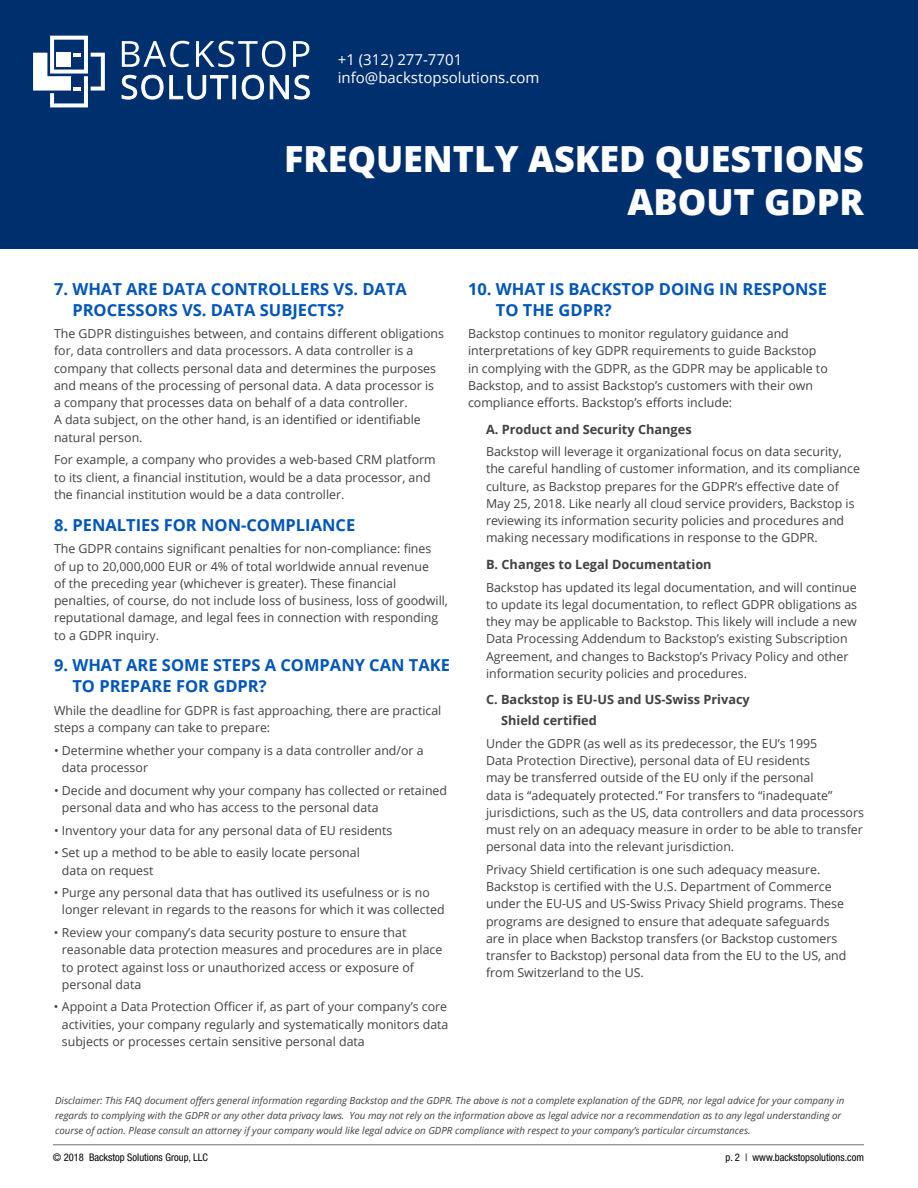
<style>
.page{position:relative;width:918px;height:1188px;background:#fff}
.page>*{position:absolute;margin:0;border:0;box-sizing:border-box;transform-origin:0 0}
.t1{font:800 36px/43.2px "Open Sans";color:#fff;text-align:right}
.t2{font:700 16.5px/21px "Open Sans";color:#0055b8}
.t3{font:15px/18px "Open Sans";color:#fff}
.t4{font:700 12.75px/21px "Open Sans";color:#414042}
.t5{font:12.3px/17.2px "Open Sans";color:#414042}
.t6{font:condensed 10.5px "Helvetica Neue LT Std";color:#000}
.t7{font:italic 9.75px/15px "Open Sans";color:#414042}
</style>
<div class="page">
<hr style="left:53px;top:1145px;width:811px;height:1px;background:#6d6e71">
<div style="left:0;top:0;width:918px;height:248px;background:#002f6e"></div>
<svg style="left:33px;top:36px;width:72px;height:71px"></svg>
<svg style="left:122px;top:41px;width:68px;height:26px"></svg>
<svg style="left:196px;top:41px;width:90px;height:26px"></svg>
<svg style="left:293px;top:41px;width:16px;height:26px"></svg>
<svg style="left:122px;top:75px;width:41px;height:24px"></svg>
<svg style="left:170px;top:75px;width:58px;height:24px"></svg>
<hr style="left:233px;top:76px;width:3px;height:23px;background:#fff">
<svg style="left:242px;top:75px;width:22px;height:24px"></svg>
<svg style="left:270px;top:75px;width:19px;height:24px"></svg>
<svg style="left:295px;top:75px;width:14px;height:24px"></svg>
<p class="t3" style="left:338px;top:51px;width:203px">+1 (312) 277-7701 info@backstopsolutions.com</p>
<h1 class="t1" style="left:284px;top:135px;width:581px">FREQUENTLY ASKED QUESTIONS<br>ABOUT GDPR</h1>
<h2 class="t2" style="left:72px;top:278px;width:336px;text-indent:-18px">7. WHAT ARE DATA CONTROLLERS VS. DATA<br>PROCESSORS VS. DATA SUBJECTS?</h2>
<p class="t5" style="left:54px;top:325px;width:392px">The GDPR distinguishes between, and contains different obligations for, data controllers and data processors. A data controller is a company that collects personal data and determines the purposes and means of the processing of personal data. A data processor is a company that processes data on behalf of a data controller.<br>A data subject, on the other hand, is an identified or identifiable natural person.</p>
<p class="t5" style="left:54px;top:451px;width:383px">For example, a company who provides a web-based CRM platform to its client, a financial institution, would be a data processor, and the financial institution would be a data controller.</p>
<h2 class="t2" style="left:54px;top:514px;width:303px">8. PENALTIES FOR NON-COMPLIANCE</h2>
<p class="t5" style="left:54px;top:540px;width:395px">The GDPR contains significant penalties for non-compliance: fines<br>of up to 20,000,000 EUR or 4% of total worldwide annual revenue<br>of the preceding year (whichever is greater). These financial penalties, of course, do not include loss of business, loss of goodwill, reputational damage, and legal fees in connection with responding to a GDPR inquiry.</p>
<h2 class="t2" style="left:72px;top:654px;width:379px;text-indent:-18px">9. WHAT ARE SOME STEPS A COMPANY CAN TAKE<br>TO PREPARE FOR GDPR?</h2>
<p class="t5" style="left:54px;top:702px;width:389px">While the deadline for GDPR is fast approaching, there are practical steps a company can take to prepare:</p>
<p class="t5" style="left:62px;top:741px;width:363px;text-indent:-8px">• Determine whether your company is a data controller and/or a data processor</p>
<p class="t5" style="left:62px;top:781px;width:387px;text-indent:-8px">• Decide and document why your company has collected or retained personal data and who has access to the personal data</p>
<p class="t5" style="left:54px;top:821px;width:340px">• Inventory your data for any personal data of EU residents</p>
<p class="t5" style="left:62px;top:844px;width:300px;text-indent:-8px">• Set up a method to be able to easily locate personal data on request</p>
<p class="t5" style="left:62px;top:884px;width:384px;text-indent:-8px">• Purge any personal data that has outlived its usefulness or is no longer relevant in regards to the reasons for which it was collected</p>
<p class="t5" style="left:62px;top:924px;width:382px;text-indent:-8px">• Review your company’s data security posture to ensure that reasonable data protection measures and procedures are in place to protect against loss or unauthorized access or exposure of personal data</p>
<p class="t5" style="left:62px;top:998px;width:388px;text-align:justify;text-indent:-8px">• Appoint a Data Protection Officer if, as part of your company’s core activities, your company regularly and systematically monitors data subjects or processes certain sensitive personal data</p>
<h2 class="t2" style="left:496px;top:278px;width:333px;text-indent:-28px">10. WHAT IS BACKSTOP DOING IN RESPONSE<br>TO THE GDPR?</h2>
<p class="t5" style="left:468px;top:325px;width:361px">Backstop continues to monitor regulatory guidance and interpretations of key GDPR requirements to guide Backstop in complying with the GDPR, as the GDPR may be applicable to Backstop, and to assist Backstop’s customers with their own compliance efforts. Backstop’s efforts include:</p>
<p class="t4" style="left:486px;top:418px;width:207px">A. Product and Security Changes</p>
<p class="t5" style="left:486px;top:443px;width:375px">Backstop will leverage it organizational focus on data security, the careful handling of customer information, and its compliance culture, as Backstop prepares for the GDPR’s effective date of May 25, 2018. Like nearly all cloud service providers, Backstop is reviewing its information security policies and procedures and making necessary modifications in response to the GDPR.</p>
<p class="t4" style="left:486px;top:553px;width:227px">B. Changes to Legal Documentation</p>
<p class="t5" style="left:486px;top:578px;width:373px">Backstop has updated its legal documentation, and will continue to update its legal documentation, to reflect GDPR obligations as they may be applicable to Backstop. This likely will include a new Data Processing Addendum to Backstop’s existing Subscription Agreement, and changes to Backstop’s Privacy Policy and other information security policies and procedures.</p>
<p class="t4" style="left:501px;top:689px;width:250px;text-indent:-15px">C. Backstop is EU-US and US-Swiss Privacy<br>Shield certified</p>
<p class="t5" style="left:486px;top:734px;width:379px">Under the GDPR (as well as its predecessor, the EU’s 1995<br>Data Protection Directive), personal data of EU residents<br>may be transferred outside of the EU only if the personal<br>data is “adequately protected.” For transfers to “inadequate” jurisdictions, such as the US, data controllers and data processors must rely on an adequacy measure in order to be able to transfer personal data into the relevant jurisdiction.</p>
<p class="t5" style="left:486px;top:861px;width:362px">Privacy Shield certification is one such adequacy measure.<br>Backstop is certified with the U.S. Department of Commerce under the EU-US and US-Swiss Privacy Shield programs. These programs are designed to ensure that adequate safeguards are in place when Backstop transfers (or Backstop customers transfer to Backstop) personal data from the EU to the US, and from Switzerland to the US.</p>
<p class="t7" style="left:55px;top:1093px;width:791px">Disclaimer: This FAQ document offers general information regarding Backstop and the GDPR. The above is not a complete explanation of the GDPR, nor legal advice for your company in regards to complying with the GDPR or any other data privacy laws. You may not rely on the information above as legal advice nor a recommendation as to any legal understanding or course of action. Please consult an attorney if your company would like legal advice on GDPR compliance with respect to your company’s particular circumstances.</p>
<p class="t6" style="left:53px;top:1151px;width:157px">© 2018 Backstop Solutions Group, LLC</p>
<p class="t6" style="left:725px;top:1151px;width:140px">p. 2 | www.backstopsolutions.com</p>
</div>
